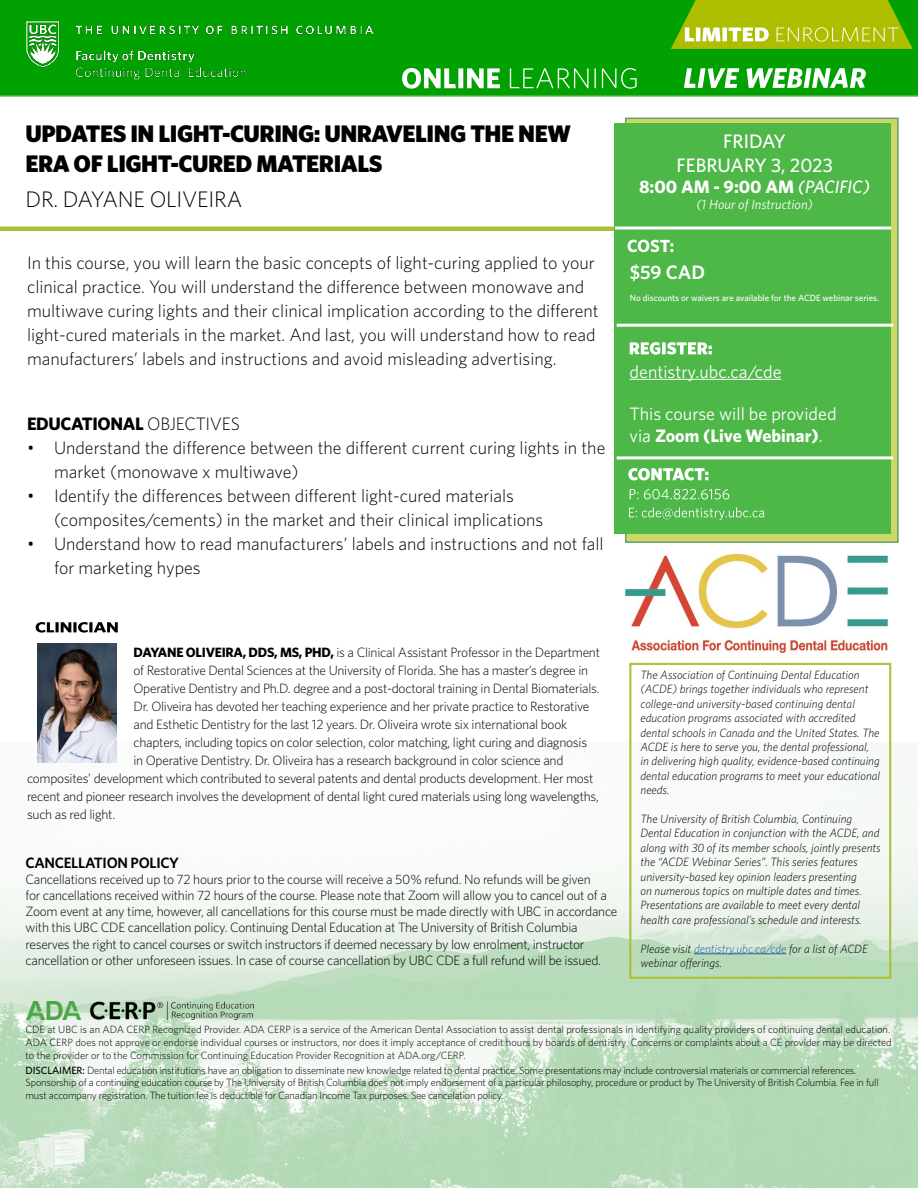
<style>
.page{position:relative;width:918px;height:1188px;background:#fff}
.page>*{position:absolute;margin:0;border:0;box-sizing:border-box;transform-origin:0 0}
.t1{font:900 24px/30px "Whitney";letter-spacing:-.02em;color:#000}
.t2{font:300 22.5px "Whitney";letter-spacing:-.01em;color:#000}
.t3{font:500 19.5px/23.4px "Whitney";color:#fff;text-align:center}
.t4{font:600 19.5px "Whitney";color:#fff}
.t5{font:300 18px/24px "Whitney";color:#000}
.t6{font:18px/21.6px "Whitney";color:#fff}
.t7{font:700 18px "Whitney";color:#fff}
.t8{font:700 18px "Whitney";letter-spacing:-.02em;color:#000}
.t9{font:600 15px "Whitney";letter-spacing:-.02em;color:#000}
.t10{font:300 13.5px/16.2px "Whitney";letter-spacing:-.02em;color:#000}
.t11{font:italic 13.5px "Whitney";color:#fff}
.t12{font:italic 300 12px/14.4px "Whitney";color:#000}
.t13{font:300 10.5px/12.6px "Whitney";letter-spacing:-.02em;color:#000}
.t14{font:300 10.5px/12.6px "Whitney";color:#000}
.t15{font:500 9px "Whitney";color:#fff}
.s1{font-weight:300}
.s2{font-weight:500;font-style:italic}
.s3{font-weight:700}
.s4{color:#215e9e}
.s5{font-weight:500}
</style>
<div class="page">
<img style="left:0;top:743px;width:918px;height:445px">
<div style="left:0;top:0;width:918px;height:97px;background:#00a100"></div>
<img style="left:26px;top:16px;width:364px;height:66px">
<hr style="left:0;top:227px;width:617px;height:4px;background:#acbf37">
<svg style="left:625px;top:118px;width:274px;height:425px;background:#b9cd69"></svg>
<div style="left:615px;top:123px;width:276px;height:411px;background:#4db748"></div>
<svg style="left:628px;top:240px;width:45px;height:12px"></svg>
<svg style="left:615px;top:226px;width:276px;height:4px"></svg>
<img style="left:26px;top:1001px;width:227px;height:19px">
<hr style="left:617px;top:324px;width:276px;height:3px;background:#fff">
<hr style="left:617px;top:456px;width:276px;height:3px;background:#fff">
<svg style="left:629px;top:507px;width:135px;height:13px"></svg>
<svg style="left:630px;top:342px;width:82px;height:13px"></svg>
<svg style="left:628px;top:468px;width:80px;height:12px"></svg>
<svg style="left:630px;top:489px;width:99px;height:11px"></svg>
<svg style="left:402px;top:68px;width:235px;height:21px"></svg>
<img style="left:626px;top:555px;width:261px;height:98px">
<hr style="left:630px;top:379px;width:152px;height:1px;background:#fff">
<svg style="left:629px;top:663px;width:262px;height:316px"></svg>
<div style="left:631px;top:664px;width:259px;height:313px;border:1px solid #acbf37"></div>
<hr style="left:694px;top:954px;width:92px;height:1px;background:#215e9e">
<svg style="left:684px;top:68px;width:182px;height:20px"></svg>
<svg style="left:36px;top:622px;width:82px;height:11px"></svg>
<svg style="left:671px;top:0;width:242px;height:49px;background:#a2c016"></svg>
<img style="left:37px;top:644px;width:80px;height:118px">
<h1 class="t1" style="left:26px;top:118px;width:547px">UPDATES IN LIGHT-CURING: UNRAVELING THE NEW<br>ERA OF LIGHT-CURED MATERIALS</h1>
<h2 class="t2" style="left:26px;top:184px;width:218px">DR. DAYANE OLIVEIRA</h2>
<p class="t5" style="left:27px;top:250px;width:573px">In this course, you will learn the basic concepts of light-curing applied to your clinical practice. You will understand the difference between monowave and multiwave curing lights and their clinical implication according to the different light-cured materials in the market. And last, you will understand how to read manufacturers’ labels and instructions and avoid misleading advertising.</p>
<h3 class="t8" style="left:27px;top:412px;width:214px">EDUCATIONAL <span class="s1">OBJECTIVES</span></h3>
<h3 class="t5" style="left:54px;top:435px;width:553px;text-indent:-27px">• Understand the difference between the different current curing lights in the market (monowave x multiwave)</h3>
<h3 class="t5" style="left:54px;top:483px;width:491px;text-indent:-27px">• Identify the differences between different light-cured materials (composites/cements) in the market and their clinical implications</h3>
<h3 class="t5" style="left:54px;top:531px;width:551px;text-indent:-27px">• Understand how to read manufacturers’ labels and instructions and not fall for marketing hypes</h3>
<h3 class="t3" style="left:677px;top:130px;width:158px">FRIDAY<br>FEBRUARY 3, 2023</h3>
<h3 class="t7" style="left:639px;top:175px;width:233px">8:00 AM - 9:00 AM <span class="s2">(PACIFIC)</span></h3>
<p class="t11" style="left:696px;top:196px;width:118px">(1 Hour of Instruction)</p>
<h3 class="t4" style="left:630px;top:259px;width:77px">$59 CAD</h3>
<p class="t15" style="left:630px;top:292px;width:251px">No discounts or waivers are available for the ACDE webinar series.</p>
<h3 class="t6" style="left:630px;top:360px;width:153px">dentistry.ubc.ca/cde</h3>
<h3 class="t6" style="left:630px;top:403px;width:208px">This course will be provided via <span class="s3">Zoom (Live Webinar)</span>.</h3>
<p class="t10" style="left:134px;top:644px;width:468px"><span class="s3">DAYANE OLIVEIRA, DDS, MS, PHD,</span> is a Clinical Assistant Professor in the Department</p>
<p class="t10" style="left:134px;top:662px;width:456px">of Restorative Dental Sciences at the University of Florida. She has a master’s degree in</p>
<p class="t10" style="left:134px;top:680px;width:468px">Operative Dentistry and Ph.D. degree and a post-doctoral training in Dental Biomaterials.</p>
<p class="t10" style="left:134px;top:698px;width:458px">Dr. Oliveira has devoted her teaching experience and her private practice to Restorative</p>
<p class="t10" style="left:134px;top:716px;width:435px">and Esthetic Dentistry for the last 12 years. Dr. Oliveira wrote six international book</p>
<p class="t10" style="left:134px;top:734px;width:455px">chapters, including topics on color selection, color matching, light curing and diagnosis</p>
<p class="t10" style="left:134px;top:752px;width:431px">in Operative Dentistry. Dr. Oliveira has a research background in color science and</p>
<p class="t10" style="left:27px;top:770px;width:568px">composites’ development which contributed to several patents and dental products development. Her most</p>
<p class="t10" style="left:27px;top:788px;width:574px">recent and pioneer research involves the development of dental light cured materials using long wavelengths,</p>
<p class="t10" style="left:27px;top:806px;width:90px">such as red light.</p>
<p class="t9" style="left:26px;top:852px;width:155px">CANCELLATION POLICY</p>
<p class="t10" style="left:26px;top:871px;width:593px">Cancellations received up to 72 hours prior to the course will receive a 50% refund. No refunds will be given<br>for cancellations received within 72 hours of the course. Please note that Zoom will allow you to cancel out of a Zoom event at any time, however, all cancellations for this course must be made directly with UBC in accordance with this UBC CDE cancellation policy. Continuing Dental Education at The University of British Columbia reserves the right to cancel courses or switch instructors if deemed necessary by low enrolment, instructor cancellation or other unforeseen issues. In case of course cancellation by UBC CDE a full refund will be issued.</p>
<p class="t12" style="left:641px;top:667px;width:241px">The Association of Continuing Dental Education (ACDE) brings together individuals who represent college-and university-based continuing dental education programs associated with accredited dental schools in Canada and the United States. The ACDE is here to serve you, the dental professional, in delivering high quality, evidence-based continuing dental education programs to meet your educational needs.</p>
<p class="t12" style="left:641px;top:811px;width:242px">The University of British Columbia, Continuing Dental Education in conjunction with the ACDE, and along with 30 of its member schools, jointly presents the “ACDE Webinar Series”. This series features university-based key opinion leaders presenting<br>on numerous topics on multiple dates and times.<br>Presentations are available to meet every dental health care professional’s schedule and interests.</p>
<p class="t12" style="left:641px;top:941px;width:229px">Please visit <span class="s4">dentistry.ubc.ca/cde</span> for a list of ACDE webinar offerings.</p>
<p class="t14" style="left:26px;top:1023px;width:868px">CDE at UBC is an ADA CERP Recognized Provider. ADA CERP is a service of the American Dental Association to assist dental professionals in identifying quality providers of continuing dental education.<br>ADA CERP does not approve or endorse individual courses or instructors, nor does it imply acceptance of credit hours by boards of dentistry. Concerns or complaints about a CE provider may be directed to the provider or to the Commission for Continuing Education Provider Recognition at ADA.org/CERP.</p>
<p class="t13" style="left:26px;top:1063px;width:855px"><span class="s5">DISCLAIMER:</span> Dental education institutions have an obligation to disseminate new knowledge related to dental practice. Some presentations may include controversial materials or commercial references.<br>Sponsorship of a continuing education course by The University of British Columbia does not imply endorsement of a particular philosophy, procedure or product by The University of British Columbia. Fee in full must accompany registration. The tuition fee is deductible for Canadian Income Tax purposes. See cancelation policy.</p>
</div>
